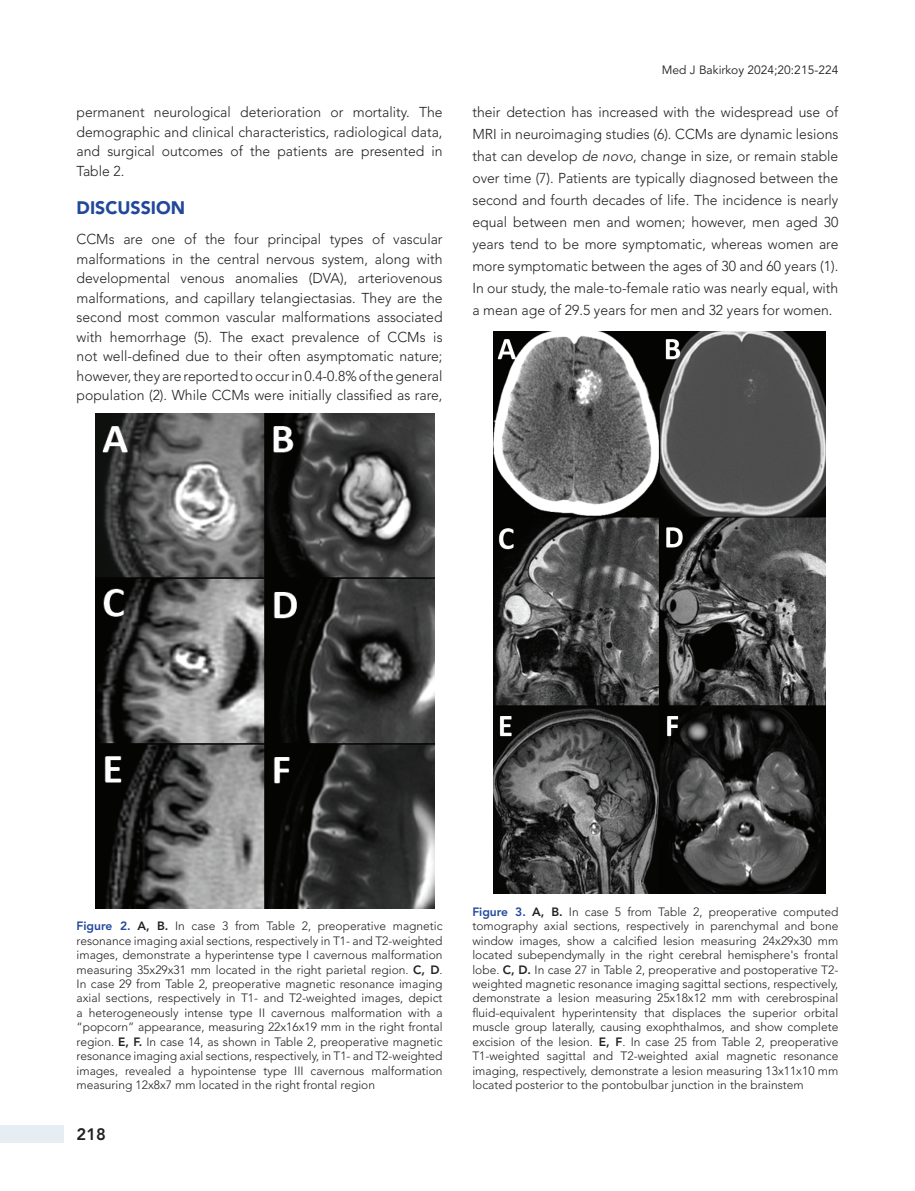
<style>
.page{position:relative;width:915px;height:1191px;background:#fff}
.page>*{position:absolute;margin:0;border:0;box-sizing:border-box;transform-origin:0 0}
.t1{font:900 18px "Avenir LT Std";color:#22489b}
.t2{font:800 16.5px "Avenir LT Std";color:#231f20}
.t3{font:300 14.25px/19.5px "Avenir LT Std";color:#231f20;text-align:justify}
.t4{font:300 12px/14.4px "Avenir LT Std";color:#231f20;text-align:justify}
.t5{font:12px "Avenir LT Std";color:#231f20}
.s1{font-style:italic}
.s2{font-weight:800;color:#22489b}
.s3{font-weight:800}
</style>
<div class="page">
<div style="left:0;top:1125px;width:64px;height:17px;background:#e6edf3"></div>
<img style="left:95px;top:413px;width:339px;height:495px">
<img style="left:493px;top:332px;width:332px;height:561px">
<p class="t3" style="left:77px;top:102px;width:367px">permanent neurological deterioration or mortality. The demographic and clinical characteristics, radiological data, and surgical outcomes of the patients are presented in Table 2.</p>
<h1 class="t1" style="left:77px;top:197px;width:110px">DISCUSSION</h1>
<p class="t3" style="left:77px;top:230px;width:367px">CCMs are one of the four principal types of vascular malformations in the central nervous system, along with developmental venous anomalies (DVA), arteriovenous malformations, and capillary telangiectasias. They are the second most common vascular malformations associated with hemorrhage (5). The exact prevalence of CCMs is not well-defined due to their often asymptomatic nature; however, they are reported to occur in 0.4-0.8% of the general population (2). While CCMs were initially classified as rare,</p>
<p class="t5" style="left:661px;top:63px;width:178px">Med J Bakirkoy 2024;20:215-224</p>
<p class="t3" style="left:472px;top:101px;width:367px;line-height:22px">their detection has increased with the widespread use of MRI in neuroimaging studies (6). CCMs are dynamic lesions that can develop <span class="s1">de novo</span>, change in size, or remain stable over time (7). Patients are typically diagnosed between the second and fourth decades of life. The incidence is nearly equal between men and women; however, men aged 30 years tend to be more symptomatic, whereas women are more symptomatic between the ages of 30 and 60 years (1).<br>In our study, the male-to-female ratio was nearly equal, with a mean age of 29.5 years for men and 32 years for women.</p>
<p class="t4" style="left:77px;top:919px;width:367px"><span class="s2">Figure 2.</span> <span class="s3">A, B.</span> In case 3 from Table 2, preoperative magnetic resonance imaging axial sections, respectively in T1- and T2-weighted images, demonstrate a hyperintense type I cavernous malformation measuring 35x29x31 mm located in the right parietal region. <span class="s3">C, D</span>.<br>In case 29 from Table 2, preoperative magnetic resonance imaging axial sections, respectively in T1- and T2-weighted images, depict a heterogeneously intense type II cavernous malformation with a “popcorn” appearance, measuring 22x16x19 mm in the right frontal region. <span class="s3">E, F.</span> In case 14, as shown in Table 2, preoperative magnetic resonance imaging axial sections, respectively, in T1- and T2-weighted images, revealed a hypointense type III cavernous malformation measuring 12x8x7 mm located in the right frontal region</p>
<h2 class="t2" style="left:77px;top:1124px;width:31px">218</h2>
<p class="t4" style="left:472px;top:904px;width:367px"><span class="s2">Figure 3.</span> <span class="s3">A, B.</span> In case 5 from Table 2, preoperative computed tomography axial sections, respectively in parenchymal and bone window images, show a calcified lesion measuring 24x29x30 mm located subependymally in the right cerebral hemisphere's frontal lobe. <span class="s3">C, D.</span> In case 27 in Table 2, preoperative and postoperative T2- weighted magnetic resonance imaging sagittal sections, respectively, demonstrate a lesion measuring 25x18x12 mm with cerebrospinal fluid-equivalent hyperintensity that displaces the superior orbital muscle group laterally, causing exophthalmos, and show complete excision of the lesion. <span class="s3">E, F</span>. In case 25 from Table 2, preoperative T1-weighted sagittal and T2-weighted axial magnetic resonance imaging, respectively, demonstrate a lesion measuring 13x11x10 mm located posterior to the pontobulbar junction in the brainstem</p>
</div>
